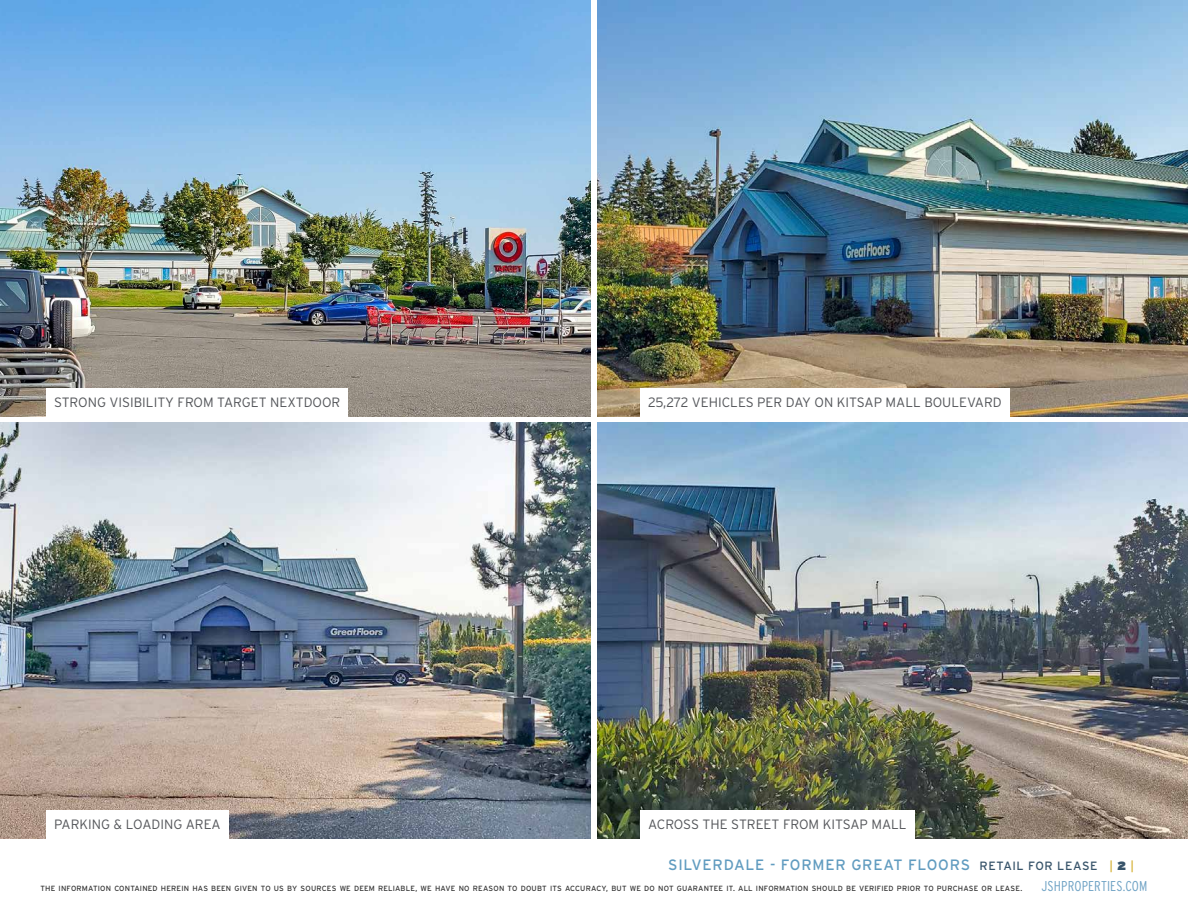
<style>
.page{position:relative;width:1188px;height:918px;background:#fff}
.page>*{position:absolute;margin:0;border:0;box-sizing:border-box;transform-origin:0 0}
.t1{font:15px "Interstate";letter-spacing:.05em;color:#619cc0}
.t2{font:300 14.25px "Interstate Condensed";letter-spacing:.01em;color:#70a3c5}
.BACKGROUND_COLOR_copy{font:300 13.5px "Interstate";color:#54565a}
.t3{font:7.5px "Interstate";letter-spacing:.02em;color:#333}
.s1{font-size:12px;color:#38546a}
.s2{font-size:12px;color:#d5b135}
.s3{font-weight:900;font-size:12px;color:#38546a}
</style>
<div class="page">
<img style="left:597px;top:0;width:591px;height:416px">
<img style="left:597px;top:422px;width:591px;height:417px">
<img style="left:0;top:0;width:591px;height:416px">
<img style="left:0;top:422px;width:591px;height:417px">
<div style="left:640px;top:388px;width:369px;height:29px;background:#fff"></div>
<div style="left:46px;top:388px;width:302px;height:29px;background:#fff"></div>
<div style="left:46px;top:810px;width:183px;height:29px;background:#fff"></div>
<div style="left:640px;top:810px;width:274px;height:29px;background:#fff"></div>
<p class="BACKGROUND_COLOR_copy" style="left:54px;top:394px;width:288px">STRONG VISIBILITY FROM TARGET NEXTDOOR</p>
<p class="BACKGROUND_COLOR_copy" style="left:648px;top:394px;width:355px">25,272 VEHICLES PER DAY ON KITSAP MALL BOULEVARD</p>
<p class="BACKGROUND_COLOR_copy" style="left:54px;top:816px;width:168px">PARKING &amp; LOADING AREA</p>
<p class="BACKGROUND_COLOR_copy" style="left:648px;top:816px;width:260px">ACROSS THE STREET FROM KITSAP MALL</p>
<h1 class="t1" style="left:668px;top:857px;width:467px">SILVERDALE - FORMER GREAT FLOORS <span class="s1">RETAIL FOR LEASE</span> <span class="s2">|</span> <span class="s3">2</span> <span class="s2">|</span></h1>
<p class="t3" style="left:40px;top:884px;width:983px">THE INFORMATION CONTAINED HEREIN HAS BEEN GIVEN TO US BY SOURCES WE DEEM RELIABLE, WE HAVE NO REASON TO DOUBT ITS ACCURACY, BUT WE DO NOT GUARANTEE IT. ALL INFORMATION SHOULD BE VERIFIED PRIOR TO PURCHASE OR LEASE.</p>
<h2 class="t2" style="left:1042px;top:878px;width:107px">JSHPROPERTIES.COM</h2>
</div>
